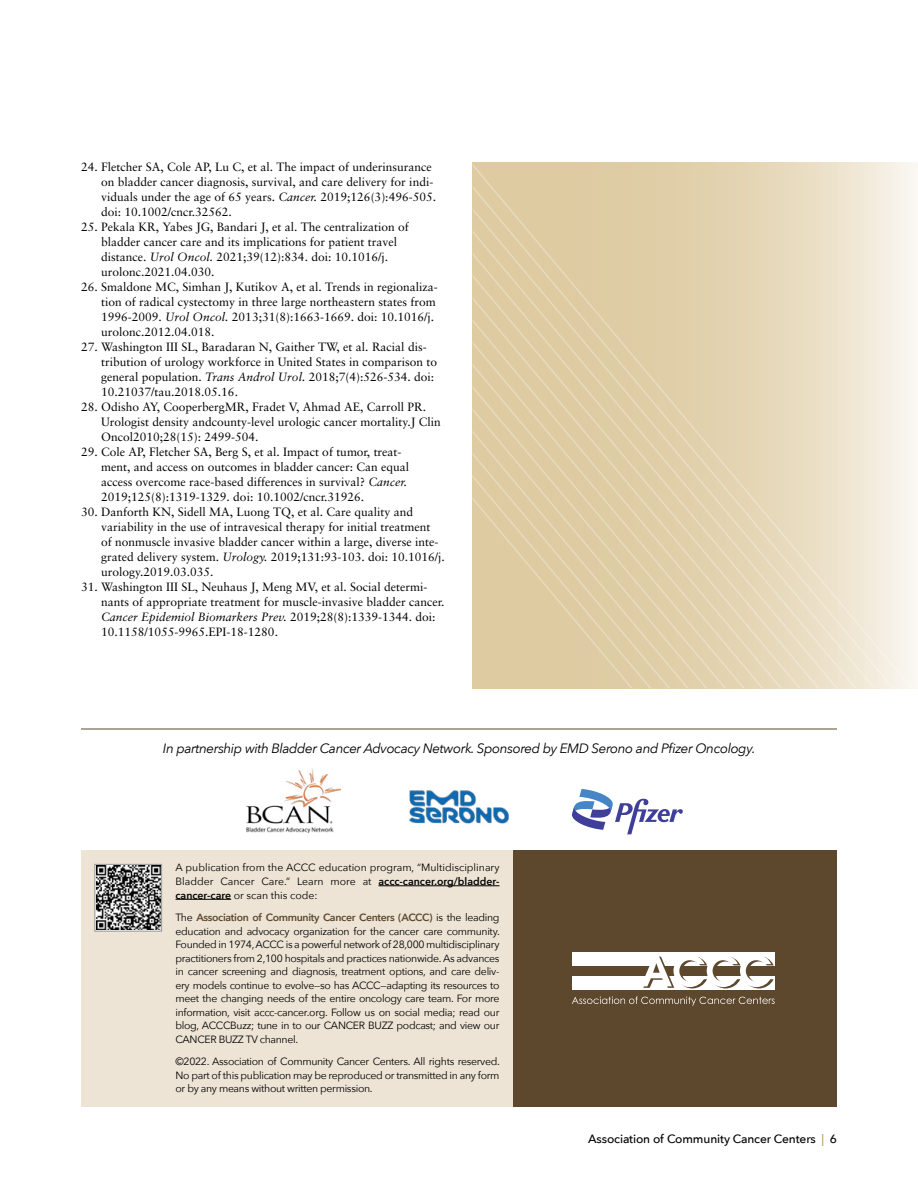
<style>
.page{position:relative;width:918px;height:1188px;background:#fff}
.page>*{position:absolute;margin:0;border:0;box-sizing:border-box;transform-origin:0 0}
.t1{font:italic 13.5px "Avenir Next";letter-spacing:-.03em;color:#000}
.t2{font:12px/15px "Sabon";color:#000}
.t3{font:500 12px "Avenir Next";letter-spacing:-.01em;color:#000}
.t4{font:10.5px/13.5px "Avenir Next";letter-spacing:-.03em;color:#000;text-align:justify}
.s1{font-style:italic}
.s2{font-weight:600}
.s3{font-weight:600;color:#5d482d}
.s4{color:#bb9a5f}
</style>
<div class="page">
<svg style="left:473px;top:162px;width:445px;height:526px;background:#e5d6b6"></svg>
<div style="left:513px;top:850px;width:324px;height:257px;background:#5d482d"></div>
<div style="left:81px;top:850px;width:432px;height:257px;background:#ede4d5"></div>
<div style="left:572px;top:953px;width:203px;height:13px;background:#fff"></div>
<div style="left:572px;top:976px;width:202px;height:13px;background:#fff"></div>
<svg style="left:643px;top:956px;width:131px;height:32px"></svg>
<svg style="left:572px;top:997px;width:203px;height:9px"></svg>
<img style="left:96px;top:866px;width:64px;height:64px">
<div style="left:94px;top:864px;width:68px;height:68px;border:1px solid #939598"></div>
<hr style="left:378px;top:886px;width:122px;height:1px;background:#000">
<hr style="left:176px;top:899px;width:55px;height:1px;background:#000">
<hr style="left:81px;top:729px;width:756px;height:1px;background:#5d482d">
<img style="left:409px;top:790px;width:100px;height:34px">
<svg style="left:572px;top:789px;width:111px;height:45px"></svg>
<img style="left:246px;top:768px;width:94px;height:64px">
<p class="t2" style="left:101px;top:159px;width:336px;text-indent:-20px">24. Fletcher SA, Cole AP, Lu C, et al. The impact of underinsurance on bladder cancer diagnosis, survival, and care delivery for indi&shy;viduals under the age of 65 years. <span class="s1">Cancer.</span> 2019;126(3):496-505. doi: 10.1002/cncr.32562.</p>
<p class="t2" style="left:101px;top:219px;width:309px;text-indent:-20px">25. Pekala KR, Yabes JG, Bandari J, et al. The centralization of bladder cancer care and its implications for patient travel distance. <span class="s1">Urol Oncol.</span> 2021;39(12):834. doi: 10.1016/j. urolonc.2021.04.030.</p>
<p class="t2" style="left:101px;top:279px;width:338px;text-indent:-20px">26. Smaldone MC, Simhan J, Kutikov A, et al. Trends in regionaliza&shy;tion of radical cystectomy in three large northeastern states from 1996-2009. <span class="s1">Urol Oncol.</span> 2013;31(8):1663-1669. doi: 10.1016/j. urolonc.2012.04.018.</p>
<p class="t2" style="left:101px;top:339px;width:338px;text-indent:-20px">27. Washington III SL, Baradaran N, Gaither TW, et al. Racial dis&shy;tribution of urology workforce in United States in comparison to general population. <span class="s1">Trans Androl Urol.</span> 2018;7(4):526-534. doi:<br>10.21037/tau.2018.05.16.</p>
<p class="t2" style="left:101px;top:399px;width:341px;text-indent:-20px">28. Odisho AY, CooperbergMR, Fradet V, Ahmad AE, Carroll PR.<br>Urologist density andcounty-level urologic cancer mortality.J Clin<br>Oncol2010;28(15): 2499-504.</p>
<p class="t2" style="left:101px;top:444px;width:310px;text-indent:-20px">29. Cole AP, Fletcher SA, Berg S, et al. Impact of tumor, treat&shy;ment, and access on outcomes in bladder cancer: Can equal access overcome race-based differences in survival? <span class="s1">Cancer.<br></span>2019;125(8):1319-1329. doi: 10.1002/cncr.31926.</p>
<p class="t2" style="left:101px;top:504px;width:345px;text-indent:-20px">30. Danforth KN, Sidell MA, Luong TQ, et al. Care quality and variability in the use of intravesical therapy for initial treatment<br>of nonmuscle invasive bladder cancer within a large, diverse inte&shy;grated delivery system. <span class="s1">Urology.</span> 2019;131:93-103. doi: 10.1016/j. urology.2019.03.035.</p>
<p class="t2" style="left:101px;top:579px;width:345px;text-indent:-20px">31. Washington III SL, Neuhaus J, Meng MV, et al. Social determi&shy;nants of appropriate treatment for muscle-invasive bladder cancer.<br><span class="s1">Cancer Epidemiol Biomarkers Prev.</span> 2019;28(8):1339-1344. doi:<br>10.1158/1055-9965.EPI-18-1280.</p>
<p class="t1" style="left:163px;top:737px;width:594px">In partnership with Bladder Cancer Advocacy Network. Sponsored by EMD Serono and Pfizer Oncology.</p>
<p class="t4" style="left:176px;top:861px;width:326px">A publication from the ACCC education program, “Multidisciplinary Bladder Cancer Care.” Learn more at <span class="s2">accc-cancer.org/bladder&shy;cancer-care</span> or scan this code:</p>
<p class="t4" style="left:176px;top:910px;width:326px">The <span class="s3">Association of Community Cancer Centers (ACCC)</span> is the leading education and advocacy organization for the cancer care community.<br>Founded in 1974, ACCC is a powerful network of 28,000 multidisciplinary practitioners from 2,100 hospitals and practices nationwide. As advances in cancer screening and diagnosis, treatment options, and care deliv&shy;ery models continue to evolve—so has ACCC—adapting its resources to meet the changing needs of the entire oncology care team. For more information, visit accc-cancer.org. Follow us on social media; read our blog, ACCCBuzz; tune in to our CANCER BUZZ podcast; and view our CANCER BUZZ TV channel.</p>
<p class="t4" style="left:176px;top:1054px;width:326px">©2022. Association of Community Cancer Centers. All rights reserved.<br>No part of this publication may be reproduced or transmitted in any form or by any means without written permission.</p>
<p class="t3" style="left:588px;top:1129px;width:250px">Association of Community Cancer Centers <span class="s4">|</span> 6</p>
</div>
